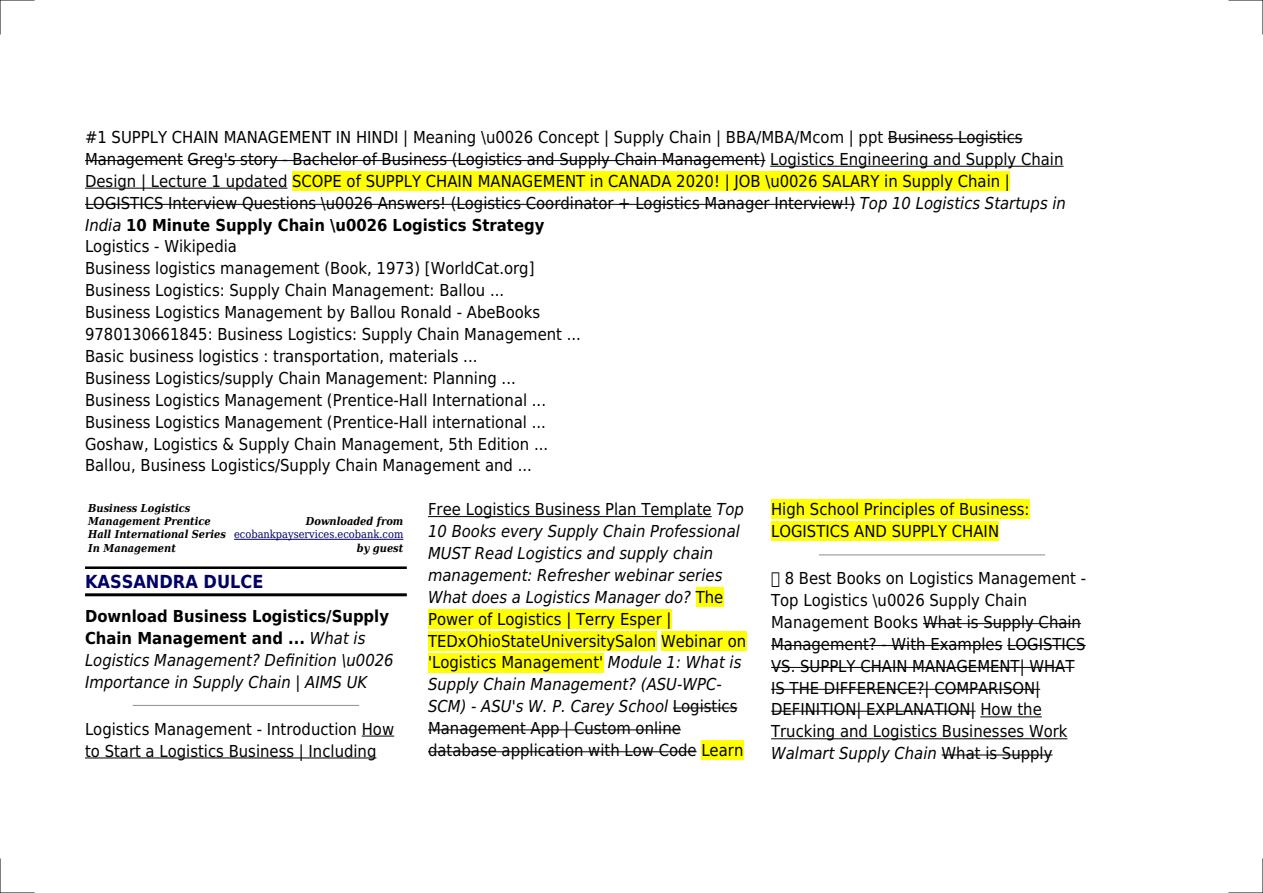
<style>
.page{position:relative;width:1263px;height:893px;background:#fff}
.page>*{position:absolute;margin:0;border:0;box-sizing:border-box;transform-origin:0 0}
.t1{font:700 18px "DejaVu Sans Condensed";color:#006}
.t2{font:16.5px/21.9px "DejaVu Sans Condensed";color:#000}
.t3{font:italic 16.5px/21.9px "DejaVu Sans Condensed";color:#000}
.t4{font:italic 700 10.95px/13.2px "DejaVu Serif Condensed";color:#000}
.t5{font:10.95px "DejaVu Serif Condensed";color:#006}
.s1{font-style:italic}
.s2{font-weight:700}
.s3{font-style:normal}
.s4{font-weight:700;font-style:normal}
</style>
<div class="page">
<hr style="left:888px;top:138px;width:135px;height:1px;background:#000">
<hr style="left:85px;top:160px;width:98px;height:1px;background:#000">
<hr style="left:188px;top:160px;width:577px;height:1px;background:#000">
<hr style="left:770px;top:166px;width:293px;height:1px;background:#000">
<hr style="left:85px;top:188px;width:202px;height:1px;background:#000">
<div style="left:292px;top:171px;width:718px;height:20px;background:#ff0"></div>
<hr style="left:85px;top:204px;width:770px;height:1px;background:#000">
<hr style="left:234px;top:539px;width:169px;height:1px;background:#006">
<hr style="left:85px;top:566px;width:322px;height:3px;background:#000">
<hr style="left:85px;top:593px;width:322px;height:3px;background:#000">
<hr style="left:133px;top:705px;width:226px;height:1px;background:#999">
<hr style="left:362px;top:736px;width:32px;height:1px;background:#000">
<hr style="left:85px;top:758px;width:291px;height:1px;background:#000">
<hr style="left:428px;top:516px;width:284px;height:1px;background:#000">
<div style="left:696px;top:587px;width:27px;height:20px;background:#ff0"></div>
<div style="left:428px;top:609px;width:243px;height:20px;background:#ff0"></div>
<div style="left:428px;top:631px;width:228px;height:19px;background:#ff0"></div>
<div style="left:661px;top:631px;width:85px;height:19px;background:#ff0"></div>
<div style="left:428px;top:653px;width:175px;height:19px;background:#ff0"></div>
<hr style="left:673px;top:708px;width:64px;height:1px;background:#000">
<hr style="left:428px;top:729px;width:253px;height:1px;background:#000">
<hr style="left:428px;top:751px;width:269px;height:1px;background:#000">
<div style="left:701px;top:741px;width:42px;height:19px;background:#ff0"></div>
<div style="left:771px;top:500px;width:258px;height:19px;background:#ff0"></div>
<div style="left:771px;top:522px;width:228px;height:19px;background:#ff0"></div>
<hr style="left:819px;top:554px;width:225px;height:1px;background:#999">
<hr style="left:923px;top:623px;width:158px;height:1px;background:#000">
<hr style="left:771px;top:645px;width:231px;height:1px;background:#000">
<hr style="left:1007px;top:645px;width:79px;height:1px;background:#000">
<hr style="left:771px;top:667px;width:303px;height:1px;background:#000">
<hr style="left:771px;top:689px;width:269px;height:1px;background:#000">
<hr style="left:771px;top:711px;width:205px;height:1px;background:#000">
<hr style="left:980px;top:716px;width:62px;height:1px;background:#000">
<hr style="left:771px;top:738px;width:296px;height:1px;background:#000">
<hr style="left:942px;top:755px;width:110px;height:1px;background:#000">
<hr style="left:0;top:0;width:34px;height:1px;background:#000">
<hr style="left:1229px;top:0;width:34px;height:1px;background:#000">
<hr style="left:0;top:892px;width:34px;height:1px;background:#000">
<hr style="left:1229px;top:892px;width:34px;height:1px;background:#000">
<hr style="left:0;top:0;width:1px;height:34px;background:#000">
<hr style="left:0;top:859px;width:1px;height:34px;background:#000">
<hr style="left:1262px;top:0;width:1px;height:34px;background:#000">
<hr style="left:1262px;top:859px;width:1px;height:34px;background:#000">
<p class="t2" style="left:85px;top:126px;width:982px">#1 SUPPLY CHAIN MANAGEMENT IN HINDI | Meaning \u0026 Concept | Supply Chain | BBA/MBA/Mcom | ppt Business Logistics Management Greg's story - Bachelor of Business (Logistics and Supply Chain Management) Logistics Engineering and Supply Chain Design | Lecture 1 updated SCOPE of SUPPLY CHAIN MANAGEMENT in CANADA 2020! | JOB \u0026 SALARY in Supply Chain | LOGISTICS Interview Questions \u0026 Answers! (Logistics Coordinator + Logistics Manager Interview!) <span class="s1">Top 10 Logistics Startups in India</span> <span class="s2">10 Minute Supply Chain \u0026 Logistics Strategy<br></span>Logistics - Wikipedia<br>Business logistics management (Book, 1973) [WorldCat.org]<br>Business Logistics: Supply Chain Management: Ballou ...<br>Business Logistics Management by Ballou Ronald - AbeBooks<br>9780130661845: Business Logistics: Supply Chain Management ...<br>Basic business logistics : transportation, materials ...<br>Business Logistics/supply Chain Management: Planning ...<br>Business Logistics Management (Prentice-Hall International ...<br>Business Logistics Management (Prentice-Hall international ...<br>Goshaw, Logistics &amp; Supply Chain Management, 5th Edition ...<br>Ballou, Business Logistics/Supply Chain Management and ...</p>
<p class="t4" style="left:88px;top:502px;width:139px">Business Logistics<br>Management Prentice<br>Hall International Series<br>In Management</p>
<p class="t3" style="left:428px;top:498px;width:320px"><span class="s3">Free Logistics Business Plan Template</span> Top 10 Books every Supply Chain Professional MUST Read Logistics and supply chain management: Refresher webinar series What does a Logistics Manager do? <span class="s3">The Power of Logistics | Terry Esper | TEDxOhioStateUniversitySalon Webinar on 'Logistics Management'</span> Module 1: What is Supply Chain Management? (ASU-WPC-SCM) - ASU's W. P. Carey School <span class="s3">Logistics Management App | Custom online database application with Low Code Learn</span></p>
<p class="t2" style="left:771px;top:498px;width:260px">High School Principles of Business:<br>LOGISTICS AND SUPPLY CHAIN</p>
<p class="t4" style="left:306px;top:515px;width:99px">Downloaded from</p>
<p class="t5" style="left:234px;top:528px;width:171px">ecobankpayservices.ecobank.com</p>
<p class="t4" style="left:357px;top:541px;width:48px">by guest</p>
<p class="t1" style="left:85px;top:571px;width:180px">KASSANDRA DULCE</p>
<p class="t3" style="left:85px;top:605px;width:310px"><span class="s4">Download Business Logistics/Supply Chain Management and ...</span> What is Logistics Management? Definition \u0026<br>Importance in Supply Chain | AIMS UK</p>
<p class="t2" style="left:85px;top:718px;width:311px">Logistics Management - Introduction How to Start a Logistics Business | Including</p>
<p class="t2" style="left:771px;top:567px;width:317px;text-indent:14px">8 Best Books on Logistics Management - Top Logistics \u0026 Supply Chain Management Books What is Supply Chain Management? - With Examples LOGISTICS VS. SUPPLY CHAIN MANAGEMENT| WHAT IS THE DIFFERENCE?| COMPARISON| DEFINITION| EXPLANATION| How the Trucking and Logistics Businesses Work <span class="s1">Walmart Supply Chain</span> What is Supply</p>
</div>
